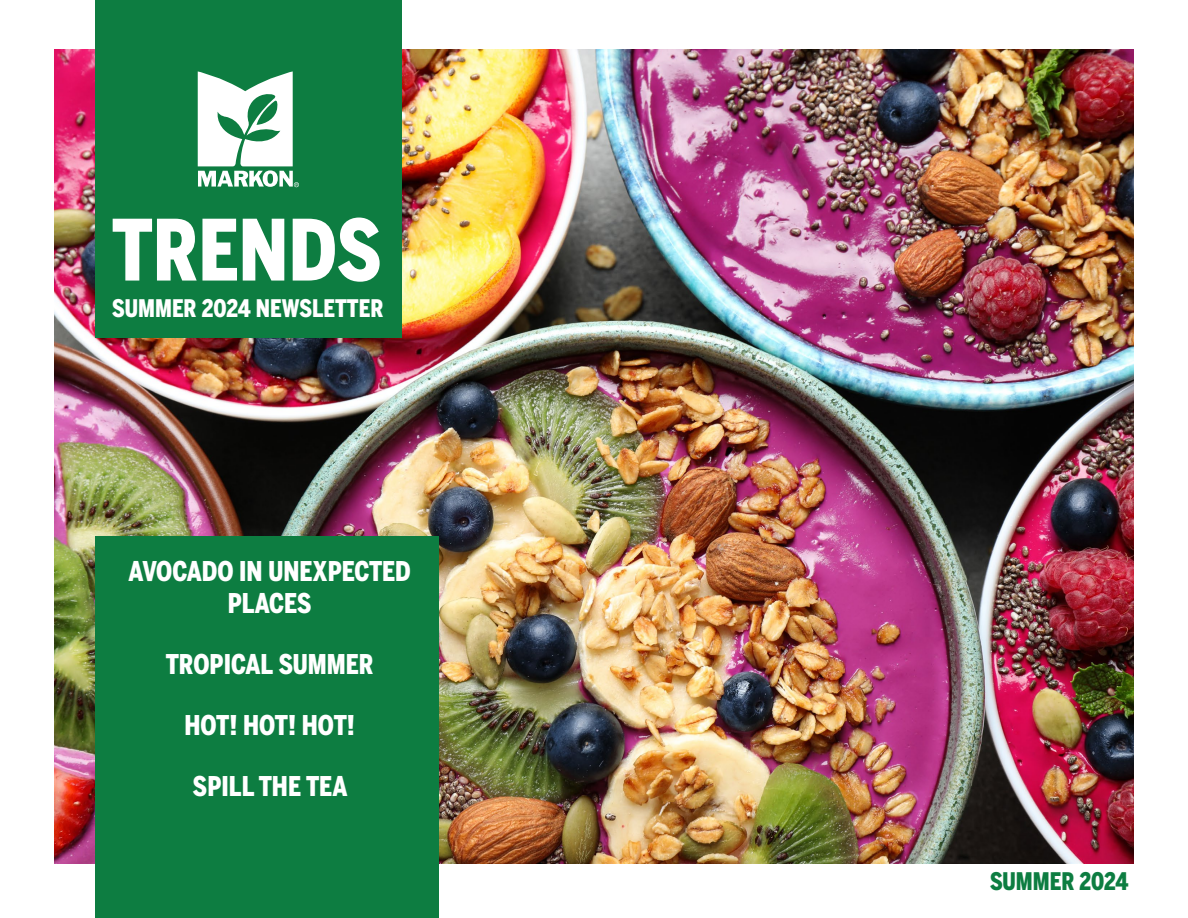
<style>
.page{position:relative;width:1188px;height:918px;background:#fff}
.page>*{position:absolute;margin:0;border:0;box-sizing:border-box;transform-origin:0 0}
.t1{font:900 83.55px "Benton Sans Cond";color:#fff;scale:.9 1}
.t2{font:900 27px/32.4px "Benton Sans Cond";color:#fff;text-align:center;scale:.9 1}
.t3{font:900 24px "Benton Sans Cond";color:#fff;scale:.9 1}
.t4{font:900 24px "Benton Sans Cond";letter-spacing:-.005em;color:#0d7d41;scale:.9 1}
</style>
<div class="page">
<img style="left:54px;top:50px;width:1080px;height:814px">
<div style="left:95px;top:537px;width:344px;height:381px;background:#0d7d41"></div>
<div style="left:95px;top:0;width:306px;height:338px;background:#0d7d41"></div>
<svg style="left:198px;top:71px;width:101px;height:116px"></svg>
<h1 class="t1" style="left:112px;top:201px;width:302px">TRENDS</h1>
<p class="t3" style="left:112px;top:294px;width:303px">SUMMER 2024 NEWSLETTER</p>
<p class="t2" style="left:129px;top:555px;width:315px">AVOCADO IN UNEXPECTED<br>PLACES</p>
<p class="t2" style="left:166px;top:648px;width:233px">TROPICAL SUMMER</p>
<p class="t2" style="left:184px;top:709px;width:191px">HOT! HOT! HOT!</p>
<p class="t2" style="left:193px;top:770px;width:174px">SPILL THE TEA</p>
<p class="t4" style="left:990px;top:867px;width:156px">SUMMER 2024</p>
</div>
